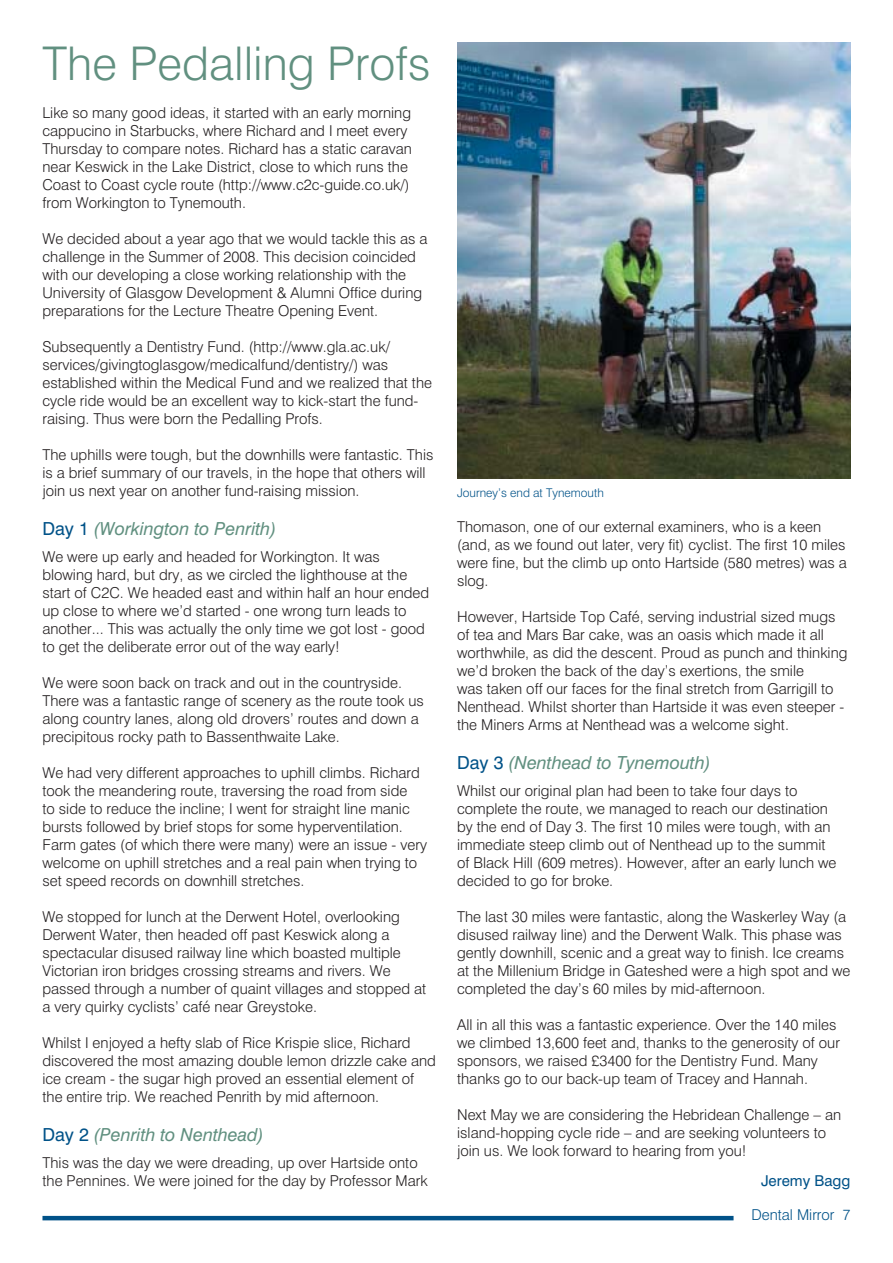
<style>
.page{position:relative;width:893px;height:1263px;background:#fff}
.page>*{position:absolute;margin:0;border:0;box-sizing:border-box;transform-origin:0 0}
.t1{font:300 46.5px "Swiss 721 BT";color:#619080}
.t2{font:italic 18px "Swiss 721 BT";color:#619080}
.t3{font:300 15px/18px "Swiss 721 BT";color:#231f20}
.t4{font:300 15px "Swiss 721 BT";color:#005288}
.t5{font:15px "Swiss 721 BT";color:#005288}
.t6{font:300 12px "Swiss 721 BT";color:#005288}
.s1{font-style:normal;color:#005288}
</style>
<div class="page">
<hr style="left:42px;top:1216px;width:691px;height:4px;background:#005288">
<img style="left:457px;top:43px;width:393px;height:435px">
<h1 class="t1" style="left:42px;top:44px;width:390px">The Pedalling Profs</h1>
<p class="t3" style="left:42px;top:105px;width:371px">Like so many good ideas, it started with an early morning cappucino in Starbucks, where Richard and I meet every Thursday to compare notes. Richard has a static caravan near Keswick in the Lake District, close to which runs the Coast to Coast cycle route (http://www.c2c-guide.co.uk/) from Workington to Tynemouth.</p>
<p class="t3" style="left:42px;top:231px;width:387px">We decided about a year ago that we would tackle this as a challenge in the Summer of 2008. This decision coincided with our developing a close working relationship with the University of Glasgow Development &amp; Alumni Office during preparations for the Lecture Theatre Opening Event.</p>
<p class="t3" style="left:42px;top:339px;width:391px">Subsequently a Dentistry Fund. (http://www.gla.ac.uk/ services/givingtoglasgow/medicalfund/dentistry/) was established within the Medical Fund and we realized that the cycle ride would be an excellent way to kick-start the fund&shy;raising. Thus were born the Pedalling Profs.</p>
<p class="t3" style="left:42px;top:447px;width:392px">The uphills were tough, but the downhills were fantastic. This is a brief summary of our travels, in the hope that others will join us next year on another fund-raising mission.</p>
<p class="t2" style="left:42px;top:521px;width:235px"><span class="s1">Day 1</span> (Workington to Penrith)</p>
<p class="t3" style="left:42px;top:549px;width:388px">We were up early and headed for Workington. It was blowing hard, but dry, as we circled the lighthouse at the start of C2C. We headed east and within half an hour ended up close to where we’d started - one wrong turn leads to another... This was actually the only time we got lost - good to get the deliberate error out of the way early!</p>
<p class="t3" style="left:42px;top:675px;width:383px">We were soon back on track and out in the countryside.<br>There was a fantastic range of scenery as the route took us along country lanes, along old drovers’ routes and down a precipitous rocky path to Bassenthwaite Lake.</p>
<p class="t3" style="left:42px;top:765px;width:386px">We had very different approaches to uphill climbs. Richard took the meandering route, traversing the road from side<br>to side to reduce the incline; I went for straight line manic bursts followed by brief stops for some hyperventilation.<br>Farm gates (of which there were many) were an issue - very welcome on uphill stretches and a real pain when trying to set speed records on downhill stretches.</p>
<p class="t3" style="left:42px;top:909px;width:385px">We stopped for lunch at the Derwent Hotel, overlooking Derwent Water, then headed off past Keswick along a spectacular disused railway line which boasted multiple Victorian iron bridges crossing streams and rivers. We passed through a number of quaint villages and stopped at a very quirky cyclists’ café near Greystoke.</p>
<p class="t3" style="left:42px;top:1035px;width:395px">Whilst I enjoyed a hefty slab of Rice Krispie slice, Richard discovered the most amazing double lemon drizzle cake and ice cream - the sugar high proved an essential element of the entire trip. We reached Penrith by mid afternoon.</p>
<p class="t2" style="left:42px;top:1127px;width:223px"><span class="s1">Day 2</span> (Penrith to Nenthead)</p>
<p class="t3" style="left:42px;top:1155px;width:387px">This was the day we were dreading, up over Hartside onto the Pennines. We were joined for the day by Professor Mark</p>
<p class="t6" style="left:457px;top:487px;width:148px">Journey’s end at Tynemouth</p>
<p class="t3" style="left:457px;top:518px;width:391px">Thomason, one of our external examiners, who is a keen (and, as we found out later, very fit) cyclist. The first 10 miles were fine, but the climb up onto Hartside (580 metres) was a slog.</p>
<p class="t3" style="left:457px;top:608px;width:392px">However, Hartside Top Café, serving industrial sized mugs of tea and Mars Bar cake, was an oasis which made it all worthwhile, as did the descent. Proud as punch and thinking we’d broken the back of the day’s exertions, the smile<br>was taken off our faces for the final stretch from Garrigill to Nenthead. Whilst shorter than Hartside it was even steeper - the Miners Arms at Nenthead was a welcome sight.</p>
<p class="t2" style="left:457px;top:755px;width:255px"><span class="s1">Day 3</span> (Nenthead to Tynemouth)</p>
<p class="t3" style="left:457px;top:782px;width:381px">Whilst our original plan had been to take four days to complete the route, we managed to reach our destination by the end of Day 3. The first 10 miles were tough, with an immediate steep climb out of Nenthead up to the summit of Black Hill (609 metres). However, after an early lunch we decided to go for broke.</p>
<p class="t3" style="left:457px;top:908px;width:395px">The last 30 miles were fantastic, along the Waskerley Way (a disused railway line) and the Derwent Walk. This phase was gently downhill, scenic and a great way to finish. Ice creams at the Millenium Bridge in Gateshed were a high spot and we completed the day’s 60 miles by mid-afternoon.</p>
<p class="t3" style="left:457px;top:1016px;width:384px">All in all this was a fantastic experience. Over the 140 miles we climbed 13,600 feet and, thanks to the generosity of our sponsors, we raised £3400 for the Dentistry Fund. Many thanks go to our back-up team of Tracey and Hannah.</p>
<p class="t3" style="left:457px;top:1106px;width:385px">Next May we are considering the Hebridean Challenge – an island-hopping cycle ride – and are seeking volunteers to join us. We look forward to hearing from you!</p>
<p class="t5" style="left:761px;top:1174px;width:91px">Jeremy Bagg</p>
<p class="t4" style="left:751px;top:1209px;width:101px">Dental Mirror 7</p>
</div>
